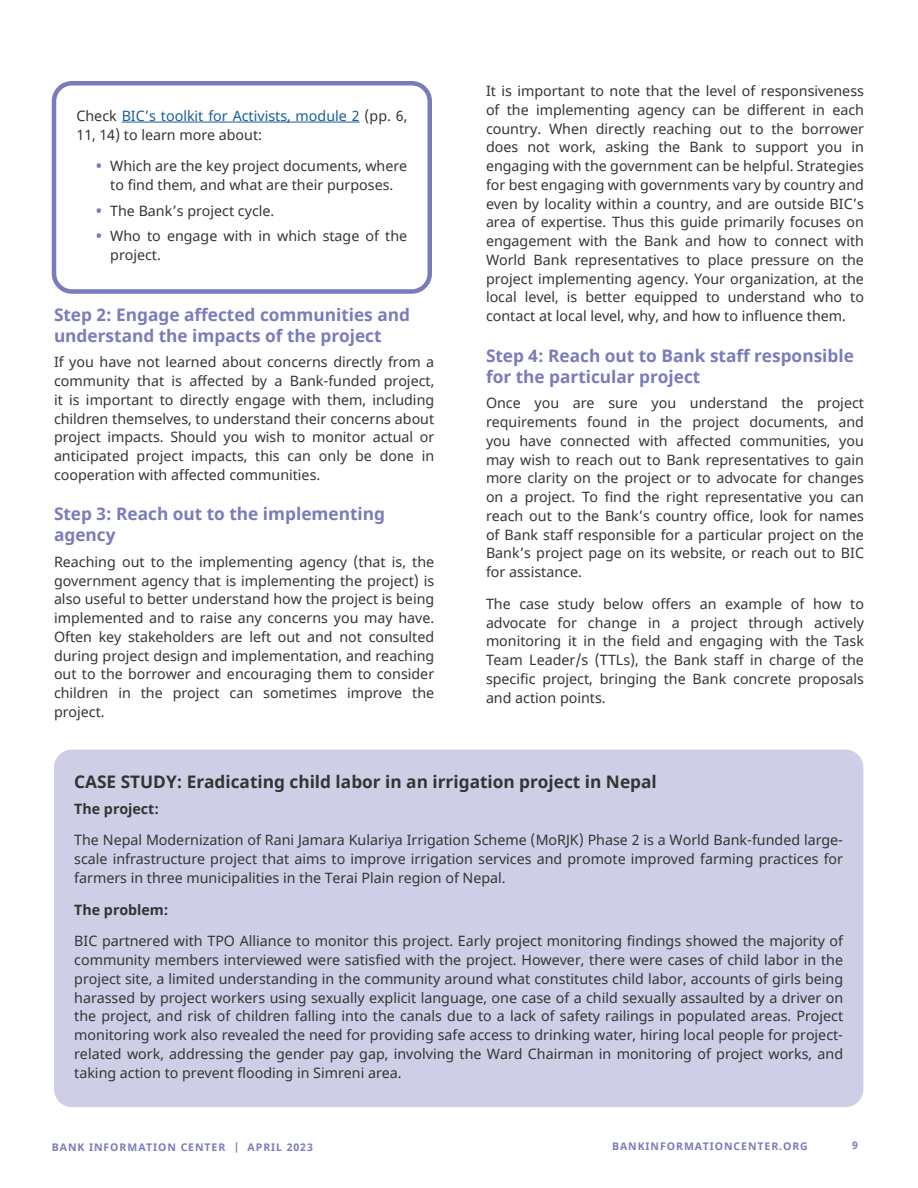
<style>
.page{position:relative;width:918px;height:1188px;background:#fff}
.page>*{position:absolute;margin:0;border:0;box-sizing:border-box;transform-origin:0 0}
.heading_4_-_info_box{font:700 17.25px/21px "Noto Sans";color:#7a7bbb}
.heading_4_-_info_box-2{font:700 17.25px "Noto Sans";color:#353432}
.body_text{font:14.25px/18.8px "Noto Sans";color:#353432;text-align:justify}
.body_text-2{font:700 14.25px "Noto Sans";color:#353432}
.t1{font:700 10.5px "Noto Sans";letter-spacing:.09em;color:#7a7bbb}
.s1{color:#175d9e}
.s2{font-weight:700;font-size:15px;color:#7a7bbb}
</style>
<div class="page">
<hr style="left:122px;top:122px;width:238px;height:1px;background:#175d9e">
<div style="left:52px;top:81px;width:380px;height:213px;border:4px solid #7a7bbb;border-radius:18px"></div>
<div style="left:54px;top:750px;width:809px;height:357px;background:#cecee7;border-radius:18px"></div>
<p class="body_text" style="left:76px;top:107px;width:332px">Check <span class="s1">BIC’s toolkit for Activists, module 2</span> (pp. 6,<br>11, 14) to learn more about:</p>
<p class="body_text" style="left:96px;top:157px;width:313px;text-align:center"><span class="s2">•</span> Which are the key project documents, where to find them, and what are their purposes.</p>
<p class="body_text" style="left:96px;top:202px;width:178px"><span class="s2">•</span> The Bank’s project cycle.</p>
<p class="body_text" style="left:110px;top:227px;width:299px;text-indent:-14px"><span class="s2">•</span> Who to engage with in which stage of the project.</p>
<p class="heading_4_-_info_box" style="left:54px;top:304px;width:358px">Step 2: Engage affected communities and understand the impacts of the project</p>
<p class="body_text" style="left:54px;top:353px;width:382px">If you have not learned about concerns directly from a community that is affected by a Bank-funded project, it is important to directly engage with them, including children themselves, to understand their concerns about project impacts. Should you wish to monitor actual or anticipated project impacts, this can only be done in cooperation with affected communities.</p>
<p class="heading_4_-_info_box" style="left:54px;top:504px;width:333px">Step 3: Reach out to the implementing agency</p>
<p class="body_text" style="left:54px;top:553px;width:382px">Reaching out to the implementing agency (that is, the government agency that is implementing the project) is also useful to better understand how the project is being implemented and to raise any concerns you may have.<br>Often key stakeholders are left out and not consulted during project design and implementation, and reaching out to the borrower and encouraging them to consider children in the project can sometimes improve the project.</p>
<p class="body_text" style="left:486px;top:82px;width:380px">It is important to note that the level of responsiveness of the implementing agency can be different in each country. When directly reaching out to the borrower does not work, asking the Bank to support you in engaging with the government can be helpful. Strategies for best engaging with governments vary by country and even by locality within a country, and are outside BIC’s area of expertise. Thus this guide primarily focuses on engagement with the Bank and how to connect with World Bank representatives to place pressure on the project implementing agency. Your organization, at the local level, is better equipped to understand who to contact at local level, why, and how to influence them.</p>
<p class="heading_4_-_info_box" style="left:486px;top:346px;width:369px">Step 4: Reach out to Bank staff responsible for the particular project</p>
<p class="body_text" style="left:486px;top:394px;width:380px">Once you are sure you understand the project requirements found in the project documents, and you have connected with affected communities, you may wish to reach out to Bank representatives to gain more clarity on the project or to advocate for changes on a project. To find the right representative you can reach out to the Bank’s country office, look for names of Bank staff responsible for a particular project on the Bank’s project page on its website, or reach out to BIC for assistance.</p>
<p class="body_text" style="left:486px;top:595px;width:380px">The case study below offers an example of how to advocate for change in a project through actively monitoring it in the field and engaging with the Task Team Leader/s (TTLs), the Bank staff in charge of the specific project, bringing the Bank concrete proposals and action points.</p>
<p class="heading_4_-_info_box-2" style="left:74px;top:770px;width:584px">CASE STUDY: Eradicating child labor in an irrigation project in Nepal</p>
<p class="body_text-2" style="left:74px;top:799px;width:86px">The project:</p>
<p class="body_text" style="left:74px;top:831px;width:770px">The Nepal Modernization of Rani Jamara Kulariya Irrigation Scheme (MoRJK) Phase 2 is a World Bank-funded large&shy;scale infrastructure project that aims to improve irrigation services and promote improved farming practices for farmers in three municipalities in the Terai Plain region of Nepal.</p>
<p class="body_text-2" style="left:74px;top:899px;width:96px">The problem:</p>
<p class="body_text" style="left:74px;top:932px;width:770px">BIC partnered with TPO Alliance to monitor this project. Early project monitoring findings showed the majority of community members interviewed were satisfied with the project. However, there were cases of child labor in the project site, a limited understanding in the community around what constitutes child labor, accounts of girls being harassed by project workers using sexually explicit language, one case of a child sexually assaulted by a driver on the project, and risk of children falling into the canals due to a lack of safety railings in populated areas. Project monitoring work also revealed the need for providing safe access to drinking water, hiring local people for project&shy;related work, addressing the gender pay gap, involving the Ward Chairman in monitoring of project works, and taking action to prevent flooding in Simreni area.</p>
<p class="t1" style="left:52px;top:1139px;width:262px">BANK INFORMATION CENTER | APRIL 2023</p>
<p class="t1" style="left:612px;top:1139px;width:197px">BANKINFORMATIONCENTER.ORG</p>
<p class="t1" style="left:852px;top:1138px;width:7px">9</p>
</div>
